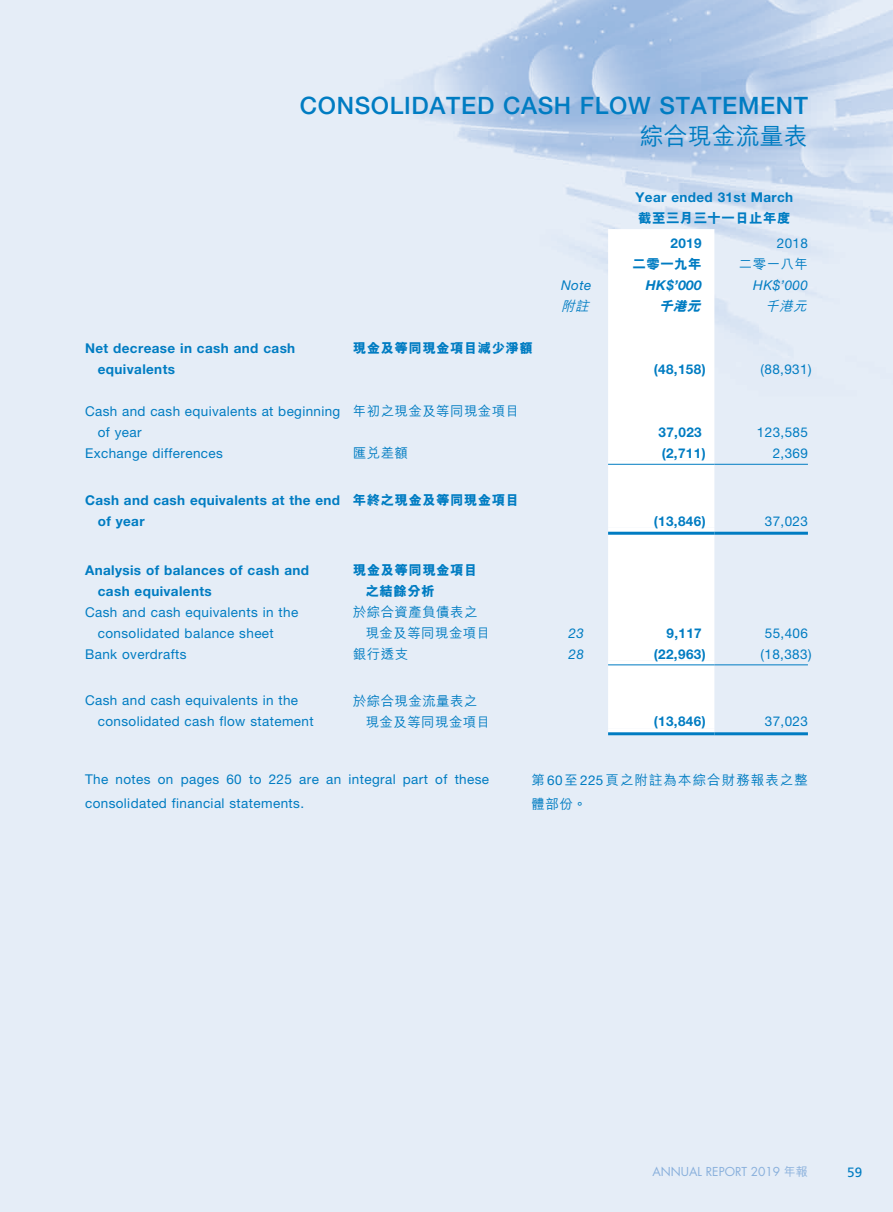
<style>
.page{position:relative;width:893px;height:1212px;background:#fff}
.page>*{position:absolute;margin:0;border:0;box-sizing:border-box;transform-origin:0 0}
.t1{font:500 24px "Helvetica Neue";letter-spacing:.03em;color:#007cc2}
.t2{font:500 24px "M Hei HK";color:#007cc2}
.t3{font:13.5px/21px "Helvetica Neue";letter-spacing:.03em;color:#007cc2}
.t4{font:700 13.5px/21px "Helvetica Neue";letter-spacing:.03em;color:#007cc2}
.t5{font:500 13.5px/21px "M Hei HK";letter-spacing:.03em;color:#007cc2}
.t6{font:800 13.5px/21px "M Hei HK";letter-spacing:.03em;color:#007cc2}
.t7{font:500 13.5px/24px "M Hei HK";letter-spacing:.075em;color:#007cc2}
.t8{font:italic 13.5px "Helvetica Neue";letter-spacing:.03em;color:#007cc2}
.t9{font:italic 700 13.5px "Helvetica Neue";color:#007cc2}
.t10{font:italic 500 13.5px "M Hei HK";color:#007cc2}
.t11{font:italic 800 13.5px "M Hei HK";color:#007cc2}
.t12{font:13.5px "Frutiger";color:#007cc2}
.t13{font:12px "Futura";color:#89b0dc}
.s1{font-family:"Helvetica Neue";font-weight:400}
.s2{font-family:"M Hei HK";font-weight:500}
</style>
<div class="page">
<svg style="left:608px;top:460px;width:106px;height:269px"></svg>
<hr style="left:608px;top:464px;width:106px;height:1px;background:#007cc2">
<hr style="left:714px;top:464px;width:94px;height:1px;background:#007cc2">
<hr style="left:608px;top:532px;width:106px;height:3px;background:#007cc2">
<hr style="left:714px;top:532px;width:94px;height:3px;background:#007cc2">
<hr style="left:608px;top:664px;width:106px;height:1px;background:#007cc2">
<hr style="left:714px;top:664px;width:94px;height:1px;background:#007cc2">
<hr style="left:608px;top:732px;width:106px;height:3px;background:#007cc2">
<hr style="left:714px;top:732px;width:94px;height:3px;background:#007cc2">
<h1 class="t1" style="left:300px;top:91px;width:19px">CONSO</h1>
<h1 class="t1" style="left:390px;top:91px;width:387px">LIDATE D CASH FLOW STATE MENT</h1>
<h1 class="t2" style="left:640px;top:119px;width:169px">綜合現金流量表</h1>
<p class="t4" style="left:636px;top:186px;width:159px">Year ended 31st March</p>
<p class="t6" style="left:638px;top:208px;width:154px">截至三月三十一日止年度</p>
<p class="t4" style="left:670px;top:233px;width:33px">2019</p>
<p class="t3" style="left:777px;top:233px;width:33px">2018</p>
<p class="t6" style="left:633px;top:254px;width:71px">二零一九年</p>
<p class="t5" style="left:739px;top:253px;width:71px">二零一八年</p>
<p class="t4" style="left:98px;top:338px;width:199px;text-indent:-13px">Net decrease in cash and cash equivalents</p>
<p class="t6" style="left:353px;top:338px;width:182px">現金及等同現金項目減少淨額</p>
<p class="t3" style="left:98px;top:401px;width:244px;text-indent:-13px">Cash and cash equivalents at beginning of year</p>
<p class="t5" style="left:353px;top:400px;width:168px">年初之現金及等同現金項目</p>
<p class="t8" style="left:561px;top:277px;width:32px">Note</p>
<p class="t9" style="left:646px;top:277px;width:57px">HK$’000</p>
<p class="t8" style="left:753px;top:277px;width:56px">HK$’000</p>
<p class="t10" style="left:561px;top:297px;width:34px">附註</p>
<p class="t11" style="left:659px;top:297px;width:48px">千港元</p>
<p class="t10" style="left:765px;top:297px;width:47px">千港元</p>
<p class="t4" style="left:654px;top:359px;width:53px">(48,158)</p>
<p class="t3" style="left:761px;top:359px;width:52px">(88,931)</p>
<p class="t4" style="left:658px;top:422px;width:45px">37,023</p>
<p class="t3" style="left:757px;top:422px;width:53px">123,585</p>
<p class="t3" style="left:85px;top:443px;width:139px">Exchange differences</p>
<p class="t5" style="left:353px;top:442px;width:57px">匯兌差額</p>
<p class="t4" style="left:662px;top:443px;width:46px">(2,711)</p>
<p class="t3" style="left:773px;top:443px;width:37px">2,369</p>
<p class="t4" style="left:98px;top:489px;width:244px;text-indent:-13px">Cash and cash equivalents at the end of year</p>
<p class="t6" style="left:353px;top:490px;width:168px">年終之現金及等同現金項目</p>
<p class="t4" style="left:654px;top:510px;width:53px">(13,846)</p>
<p class="t3" style="left:765px;top:510px;width:45px">37,023</p>
<p class="t4" style="left:98px;top:559px;width:213px;text-indent:-13px">Analysis of balances of cash and cash equivalents</p>
<p class="t6" style="left:366px;top:560px;width:113px;text-indent:-13px">現金及等同現金項目之結餘分析</p>
<p class="t3" style="left:98px;top:601px;width:202px;text-indent:-13px">Cash and cash equivalents in the consolidated balance sheet</p>
<p class="t5" style="left:366px;top:600px;width:126px;text-indent:-13px">於綜合資產負債表之現金及等同現金項目</p>
<p class="t8" style="left:569px;top:625px;width:17px">23</p>
<p class="t4" style="left:666px;top:622px;width:37px">9,117</p>
<p class="t3" style="left:765px;top:622px;width:45px">55,406</p>
<p class="t3" style="left:85px;top:643px;width:103px">Bank overdrafts</p>
<p class="t5" style="left:353px;top:642px;width:57px">銀行透支</p>
<p class="t8" style="left:569px;top:646px;width:17px">28</p>
<p class="t4" style="left:654px;top:643px;width:53px">(22,963)</p>
<p class="t3" style="left:761px;top:643px;width:52px">(18,383)</p>
<p class="t3" style="left:98px;top:690px;width:217px;text-indent:-13px">Cash and cash equivalents in the consolidated cash flow statement</p>
<p class="t5" style="left:366px;top:689px;width:126px;text-indent:-13px">於綜合現金流量表之現金及等同現金項目</p>
<p class="t4" style="left:654px;top:711px;width:53px">(13,846)</p>
<p class="t3" style="left:765px;top:711px;width:45px">37,023</p>
<p class="t3" style="left:85px;top:767px;width:406px;line-height:24px">The notes on pages 60 to 225 are an integral part of these consolidated financial statements.</p>
<p class="t7" style="left:532px;top:767px;width:278px">第<span class="s1">60</span>至<span class="s1">225</span>頁之附註為本綜合財務報表之整體部份。</p>
<p class="t13" style="left:653px;top:1164px;width:157px">ANNUAL REPORT 2019 <span class="s2">年報</span></p>
<p class="t12" style="left:847px;top:1164px;width:17px">59</p>
</div>
